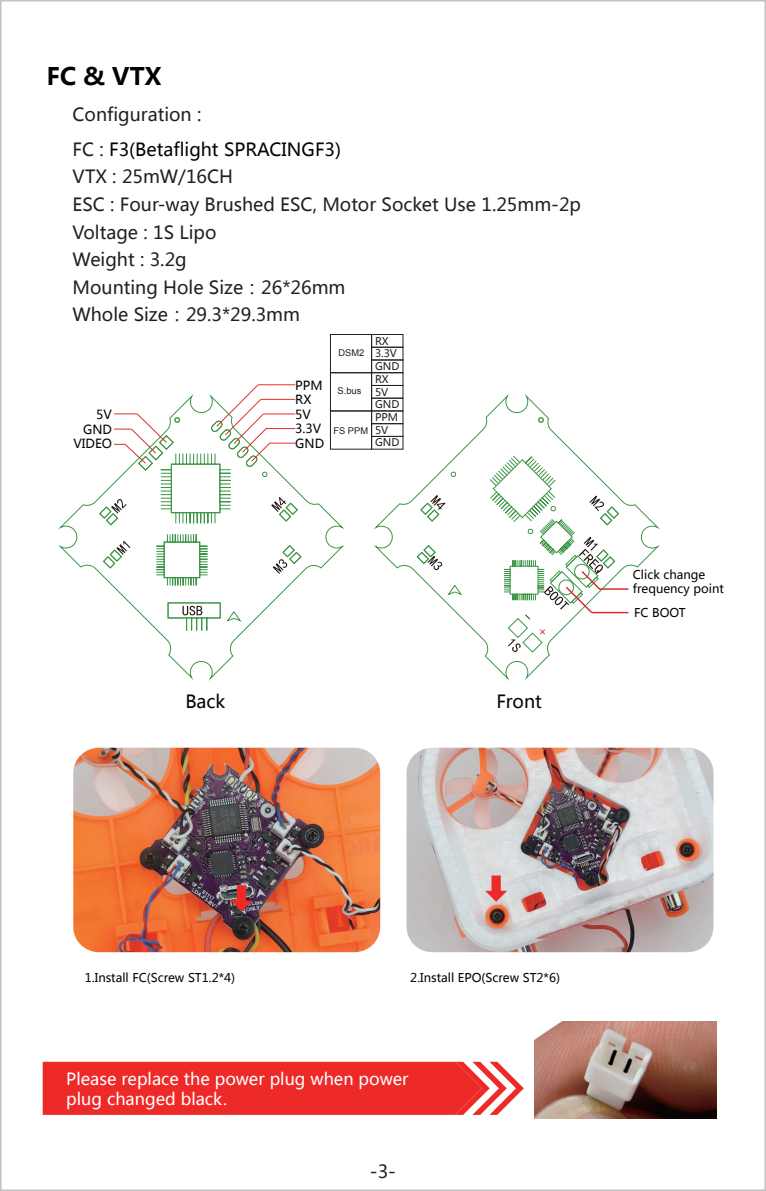
<style>
.page{position:relative;width:766px;height:1191px;background:#fff}
.page>*{position:absolute;margin:0;border:0;box-sizing:border-box;transform-origin:0 0}
.t1{font:700 24px "Microsoft Ya Hei";color:#030303}
.t2{font:18px/27.6px "Microsoft Ya Hei";color:#231f20}
.t3{font:18px/34.8px "Microsoft Ya Hei";color:#030303}
.t4{font:16.5px/19.8px "Microsoft Ya Hei";color:#fff}
.t5{font:12.6px/14.4px "Microsoft Ya Hei";color:#030303;text-align:right}
.t6{font:12px/13.8px "Microsoft Ya Hei";color:#030303}
.t7{font:10.5px/12.6px "Microsoft Ya Hei";color:#231f20}
.t8{font:9.3px "Arial";color:#231f20}
.s1{color:#231f20}
</style>
<div class="page">
<svg style="left:58px;top:393px;width:287px;height:288px"></svg>
<svg style="left:163px;top:541px;width:37px;height:37px"></svg>
<svg style="left:103px;top:540px;width:27px;height:28px"></svg>
<svg style="left:272px;top:545px;width:29px;height:29px"></svg>
<svg style="left:167px;top:602px;width:75px;height:20px"></svg>
<svg style="left:372px;top:393px;width:288px;height:288px"></svg>
<svg style="left:538px;top:417px;width:5px;height:6px"></svg>
<svg style="left:447px;top:584px;width:15px;height:11px"></svg>
<svg style="left:416px;top:545px;width:26px;height:25px"></svg>
<svg style="left:420px;top:495px;width:25px;height:27px"></svg>
<svg style="left:489px;top:455px;width:130px;height:198px"></svg>
<hr style="left:599px;top:588px;width:29px;height:2px;background:#da302c">
<hr style="left:591px;top:612px;width:37px;height:1px;background:#da302c">
<svg style="left:99px;top:384px;width:199px;height:141px"></svg>
<img style="left:73px;top:747px;width:307px;height:205px">
<img style="left:406px;top:747px;width:307px;height:205px">
<svg style="left:485px;top:875px;width:22px;height:26px"></svg>
<svg style="left:230px;top:885px;width:22px;height:26px"></svg>
<svg style="left:43px;top:1061px;width:480px;height:53px;background:#ef3938"></svg>
<img style="left:534px;top:1021px;width:182px;height:97px">
<div style="left:330px;top:334px;width:42px;height:39px;border:1px solid #231f20"></div>
<div style="left:330px;top:372px;width:42px;height:39px;border:1px solid #231f20"></div>
<div style="left:371px;top:334px;width:32px;height:13px;border:1px solid #231f20"></div>
<div style="left:371px;top:347px;width:32px;height:13px;border:1px solid #231f20"></div>
<div style="left:371px;top:359px;width:32px;height:14px;border:1px solid #231f20"></div>
<div style="left:371px;top:372px;width:32px;height:14px;border:1px solid #231f20"></div>
<div style="left:371px;top:385px;width:32px;height:13px;border:1px solid #231f20"></div>
<div style="left:371px;top:398px;width:32px;height:13px;border:1px solid #231f20"></div>
<div style="left:371px;top:410px;width:32px;height:14px;border:1px solid #231f20"></div>
<div style="left:371px;top:423px;width:32px;height:14px;border:1px solid #231f20"></div>
<div style="left:371px;top:436px;width:32px;height:13px;border:1px solid #231f20"></div>
<div style="left:330px;top:410px;width:42px;height:39px;border:1px solid #231f20"></div>
<h1 class="t1" style="left:46px;top:60px;width:117px">FC &amp; VTX</h1>
<p class="t3" style="left:72px;top:96px;width:270px"><span class="s1">Configuration :<br>FC :</span> F3(Betaflight SPRACINGF3)</p>
<p class="t2" style="left:72px;top:162px;width:510px">VTX : 25mW/16CH<br>ESC : Four-way Brushed ESC, Motor Socket Use 1.25mm-2p<br>Voltage : 1S Lipo<br>Weight : 3.2g<br>Mounting Hole Size：26*26mm<br>Whole Size：29.3*29.3mm</p>
<p class="t7" style="left:375px;top:334px;width:26px">RX<br>3.3V<br>GND</p>
<p class="t8" style="left:338px;top:346px;width:27px">DSM2</p>
<p class="t5" style="left:73px;top:407px;width:40px">5V<br>GND<br>VIDEO</p>
<p class="t5" style="left:295px;top:378px;width:30px;text-align:left">PPM<br>RX<br>5V<br>3.3V<br>GND</p>
<p class="t8" style="left:337px;top:384px;width:25px">S.bus</p>
<p class="t8" style="left:333px;top:424px;width:36px">FS PPM</p>
<p class="t7" style="left:375px;top:373px;width:26px">RX<br>5V<br>GND</p>
<p class="t7" style="left:375px;top:411px;width:26px">PPM<br>5V<br>GND</p>
<p class="t3" style="left:185px;top:683px;width:42px">Back</p>
<p class="t3" style="left:496px;top:683px;width:47px">Front</p>
<p class="t6" style="left:632px;top:567px;width:92px">Click change frequency point</p>
<p class="t6" style="left:634px;top:605px;width:53px">FC BOOT</p>
<p class="t6" style="left:85px;top:970px;width:152px">1.Install FC(Screw ST1.2*4)</p>
<p class="t6" style="left:410px;top:970px;width:151px">2.Install EPO(Screw ST2*6)</p>
<p class="t4" style="left:66px;top:1068px;width:344px">Please replace the power plug when power plug changed black.</p>
<p class="t2" style="left:370px;top:1157px;width:28px">-3-</p>
</div>
